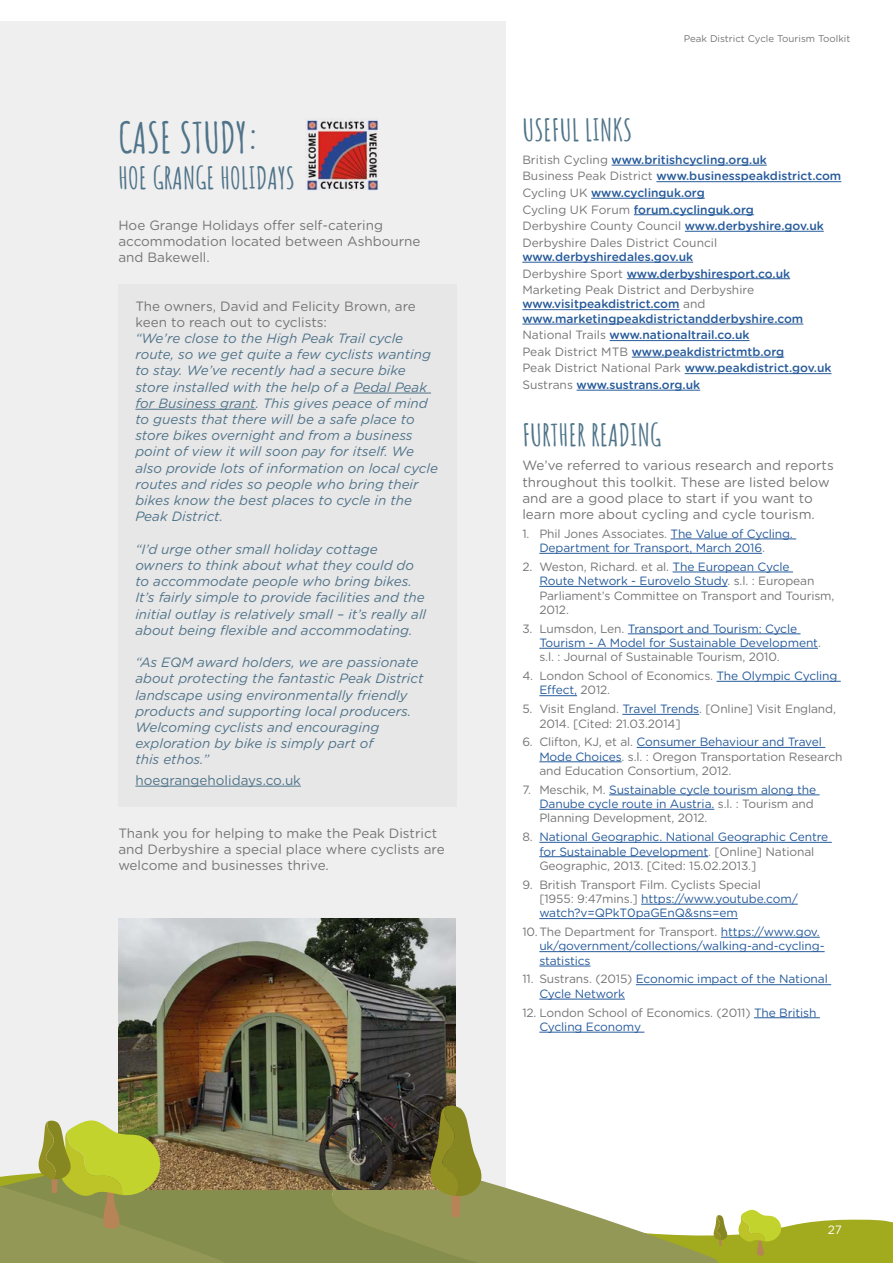
<style>
.page{position:relative;width:893px;height:1263px;background:#fff}
.page>*{position:absolute;margin:0;border:0;box-sizing:border-box;transform-origin:0 0}
.t1{font:700 42px "Amatic SC";color:#4f7489}
.t2{font:700 30px "Amatic SC";color:#4f7489}
.t3{font:italic 13.5px/16.2px "Gotham Rounded";color:#4f7489}
.t4{font:13.5px/16.2px "Gotham Rounded";color:#767576}
.t5{font:13.5px "Gotham Rounded";color:#4f7489}
.t6{font:12px/14.4px "Gotham Rounded";letter-spacing:-.01em;color:#767576}
.t7{font:12px/14.4px "Gotham Rounded";letter-spacing:-.01em;color:#275b9b}
.t8{font:500 12px/16.5px "Gotham Rounded";color:#275b9b}
.t9{font:12px "Gotham Rounded";color:#fff}
.t10{font:9.75px "Gotham Rounded";color:#767576}
.s1{font-weight:500;color:#275b9b}
.s2{font-weight:400;color:#767576}
.s3{color:#767576}
.s4{color:#275b9b}
</style>
<div class="page">
<div style="left:0;top:21px;width:505px;height:1221px;background:#f0eff0"></div>
<div style="left:118px;top:284px;width:339px;height:523px;background:#e8e7e8"></div>
<hr style="left:353px;top:393px;width:78px;height:1px;background:#4f7489">
<hr style="left:135px;top:409px;width:121px;height:1px;background:#4f7489">
<hr style="left:135px;top:786px;width:166px;height:1px;background:#4f7489">
<hr style="left:612px;top:165px;width:155px;height:1px;background:#275b9b">
<hr style="left:656px;top:181px;width:185px;height:1px;background:#275b9b">
<hr style="left:591px;top:198px;width:114px;height:1px;background:#275b9b">
<hr style="left:634px;top:214px;width:120px;height:1px;background:#275b9b">
<hr style="left:685px;top:231px;width:139px;height:1px;background:#275b9b">
<hr style="left:522px;top:262px;width:171px;height:1px;background:#275b9b">
<hr style="left:627px;top:278px;width:163px;height:1px;background:#275b9b">
<hr style="left:522px;top:309px;width:158px;height:1px;background:#275b9b">
<hr style="left:522px;top:324px;width:281px;height:1px;background:#275b9b">
<hr style="left:610px;top:340px;width:139px;height:1px;background:#275b9b">
<hr style="left:632px;top:357px;width:152px;height:1px;background:#275b9b">
<hr style="left:685px;top:373px;width:146px;height:1px;background:#275b9b">
<hr style="left:577px;top:390px;width:123px;height:1px;background:#275b9b">
<hr style="left:670px;top:539px;width:126px;height:1px;background:#275b9b">
<hr style="left:539px;top:553px;width:223px;height:1px;background:#275b9b">
<hr style="left:673px;top:572px;width:120px;height:1px;background:#275b9b">
<hr style="left:539px;top:586px;width:188px;height:1px;background:#275b9b">
<hr style="left:628px;top:633px;width:172px;height:1px;background:#275b9b">
<hr style="left:539px;top:648px;width:279px;height:1px;background:#275b9b">
<hr style="left:716px;top:681px;width:125px;height:1px;background:#275b9b">
<hr style="left:539px;top:695px;width:38px;height:1px;background:#275b9b">
<hr style="left:622px;top:714px;width:77px;height:1px;background:#275b9b">
<hr style="left:637px;top:747px;width:188px;height:1px;background:#275b9b">
<hr style="left:539px;top:761px;width:83px;height:1px;background:#275b9b">
<hr style="left:609px;top:794px;width:211px;height:1px;background:#275b9b">
<hr style="left:539px;top:809px;width:175px;height:1px;background:#275b9b">
<hr style="left:539px;top:842px;width:293px;height:1px;background:#275b9b">
<hr style="left:539px;top:856px;width:169px;height:1px;background:#275b9b">
<hr style="left:641px;top:904px;width:157px;height:1px;background:#275b9b">
<hr style="left:539px;top:918px;width:199px;height:1px;background:#275b9b">
<hr style="left:721px;top:937px;width:99px;height:1px;background:#275b9b">
<hr style="left:539px;top:951px;width:286px;height:1px;background:#275b9b">
<hr style="left:539px;top:966px;width:51px;height:1px;background:#275b9b">
<hr style="left:636px;top:984px;width:195px;height:1px;background:#275b9b">
<hr style="left:539px;top:999px;width:86px;height:1px;background:#275b9b">
<hr style="left:754px;top:1017px;width:66px;height:1px;background:#275b9b">
<hr style="left:539px;top:1032px;width:105px;height:1px;background:#275b9b">
<svg style="left:721px;top:1219px;width:172px;height:44px;background:#a8b02d"></svg>
<svg style="left:246px;top:1129px;width:475px;height:134px"></svg>
<img style="left:118px;top:918px;width:338px;height:272px">
<svg style="left:737px;top:1209px;width:45px;height:47px;background:#bfc748"></svg>
<svg style="left:0;top:1119px;width:229px;height:144px;background:#9c9d54"></svg>
<svg style="left:713px;top:1215px;width:15px;height:31px"></svg>
<svg style="left:430px;top:1105px;width:53px;height:112px;background:#94924b"></svg>
<img style="left:306px;top:118px;width:73px;height:73px">
<h1 class="t1" style="left:118px;top:105px;width:143px">CASE STUDY:</h1>
<h2 class="t2" style="left:118px;top:155px;width:178px">HOE GRANGE HOLIDAYS</h2>
<p class="t4" style="left:118px;top:216px;width:304px">Hoe Grange Holidays offer self-catering accommodation located between Ashbourne and Bakewell.</p>
<p class="t4" style="left:135px;top:297px;width:282px">The owners, David and Felicity Brown, are keen to reach out to cyclists:</p>
<p class="t3" style="left:135px;top:330px;width:304px">“We’re close to the High Peak Trail cycle route, so we get quite a few cyclists wanting to stay. We’ve recently had a secure bike store installed with the help of a Pedal Peak for Business grant. This gives peace of mind to guests that there will be a safe place to store bikes overnight and from a business point of view it will soon pay for itself. We also provide lots of information on local cycle routes and rides so people who bring their bikes know the best places to cycle in the Peak District.</p>
<p class="t3" style="left:135px;top:540px;width:292px">“I’d urge other small holiday cottage owners to think about what they could do to accommodate people who bring bikes.<br>It’s fairly simple to provide facilities and the initial outlay is relatively small – it’s really all about being flexible and accommodating.</p>
<p class="t3" style="left:135px;top:654px;width:290px">“As EQM award holders, we are passionate about protecting the fantastic Peak District landscape using environmentally friendly products and supporting local producers.<br>Welcoming cyclists and encouraging exploration by bike is simply part of<br>this ethos.”</p>
<p class="t5" style="left:135px;top:771px;width:167px">hoegrangeholidays.co.uk</p>
<p class="t4" style="left:118px;top:824px;width:328px">Thank you for helping to make the Peak District and Derbyshire a special place where cyclists are welcome and businesses thrive.</p>
<p class="t10" style="left:684px;top:32px;width:168px">Peak District Cycle Tourism Toolkit</p>
<h2 class="t2" style="left:522px;top:107px;width:112px">USEFUL LINKS</h2>
<p class="t6" style="left:522px;top:151px;width:321px;line-height:16.5px">British Cycling <span class="s1">www.britishcycling.org.uk<br></span>Business Peak District <span class="s1">www.businesspeakdistrict.com </span>Cycling UK <span class="s1">www.cyclinguk.org<br></span>Cycling UK Forum <span class="s1">forum.cyclinguk.org<br></span>Derbyshire County Council <span class="s1">www.derbyshire.gov.uk </span>Derbyshire Dales District Council</p>
<p class="t8" style="left:522px;top:248px;width:269px">www.derbyshiredales.gov.uk<br><span class="s2">Derbyshire Sport</span> www.derbyshiresport.co.uk<br><span class="s2">Marketing Peak District and Derbyshire</span></p>
<p class="t8" style="left:522px;top:296px;width:282px;line-height:14.4px">www.visitpeakdistrict.com <span class="s2">and </span>www.marketingpeakdistrictandderbyshire.com</p>
<p class="t8" style="left:522px;top:326px;width:311px"><span class="s2">National Trails</span> www.nationaltrail.co.uk<br><span class="s2">Peak District MTB</span> www.peakdistrictmtb.org<br><span class="s2">Peak District National Park</span> www.peakdistrict.gov.uk <span class="s2">Sustrans</span> www.sustrans.org.uk</p>
<h2 class="t2" style="left:522px;top:412px;width:140px">FURTHER READING</h2>
<p class="t4" style="left:522px;top:457px;width:313px">We’ve referred to various research and reports throughout this toolkit. These are listed below and are a good place to start if you want to learn more about cycling and cycle tourism.</p>
<p class="t7" style="left:539px;top:526px;width:255px;text-indent:-17px"><span class="s3">1. Phil Jones Associates.</span> The Value of Cycling.<br>Department for Transport, March 2016<span class="s3">.</span></p>
<p class="t6" style="left:539px;top:559px;width:297px;text-indent:-17px">2. Weston, Richard. et al. <span class="s4">The European Cycle<br>Route Network - Eurovelo Study</span>. s.l. : European Parliament’s Committee on Transport and Tourism, 2012.</p>
<p class="t7" style="left:539px;top:621px;width:283px;text-indent:-17px"><span class="s3">3. Lumsdon, Len.</span> Transport and Tourism: Cycle<br>Tourism - A Model for Sustainable Development<span class="s3">. s.l. : Journal of Sustainable Tourism, 2010.</span></p>
<p class="t6" style="left:539px;top:668px;width:300px;text-indent:-17px">4. London School of Economics. <span class="s4">The Olympic Cycling<br>Effect,</span> 2012.</p>
<p class="t6" style="left:539px;top:701px;width:298px;text-indent:-17px">5. Visit England. <span class="s4">Travel Trends</span>. [Online] Visit England,<br>2014. [Cited: 21.03.2014]</p>
<p class="t6" style="left:539px;top:734px;width:305px;text-indent:-17px">6. Clifton, KJ, et al. <span class="s4">Consumer Behaviour and Travel<br>Mode Choices</span>. s.l. : Oregon Transportation Research and Education Consortium, 2012.</p>
<p class="t7" style="left:539px;top:782px;width:278px;text-indent:-17px"><span class="s3">7. Meschik, M.</span> Sustainable cycle tourism along the<br>Danube cycle route in Austria. <span class="s3">s.l. : Tourism and<br>Planning Development, 2012.</span></p>
<p class="t7" style="left:539px;top:829px;width:291px;text-indent:-17px"><span class="s3">8.</span> National Geographic. National Geographic Centre for Sustainable Development<span class="s3">. [Online] National<br>Geographic, 2013. [Cited: 15.02.2013.]</span></p>
<p class="t6" style="left:539px;top:876px;width:260px;text-indent:-17px">9. British Transport Film. Cyclists Special [1955: 9:47mins.] <span class="s4">https://www.youtube.com/ watch?v=QPkT0paGEnQ&amp;sns=em</span></p>
<p class="t7" style="left:539px;top:924px;width:287px;text-indent:-17px"><span class="s3">10.The Department for Transport.</span> https://www.gov. uk/government/collections/walking-and-cycling&shy;statistics</p>
<p class="t7" style="left:539px;top:971px;width:290px;text-indent:-17px"><span class="s3">11. Sustrans. (2015)</span> Economic impact of the National<br>Cycle Network</p>
<p class="t6" style="left:539px;top:1004px;width:279px;text-indent:-17px">12. London School of Economics. (2011) <span class="s4">The British<br>Cycling Economy</span></p>
<p class="t9" style="left:828px;top:1222px;width:16px">27</p>
</div>
